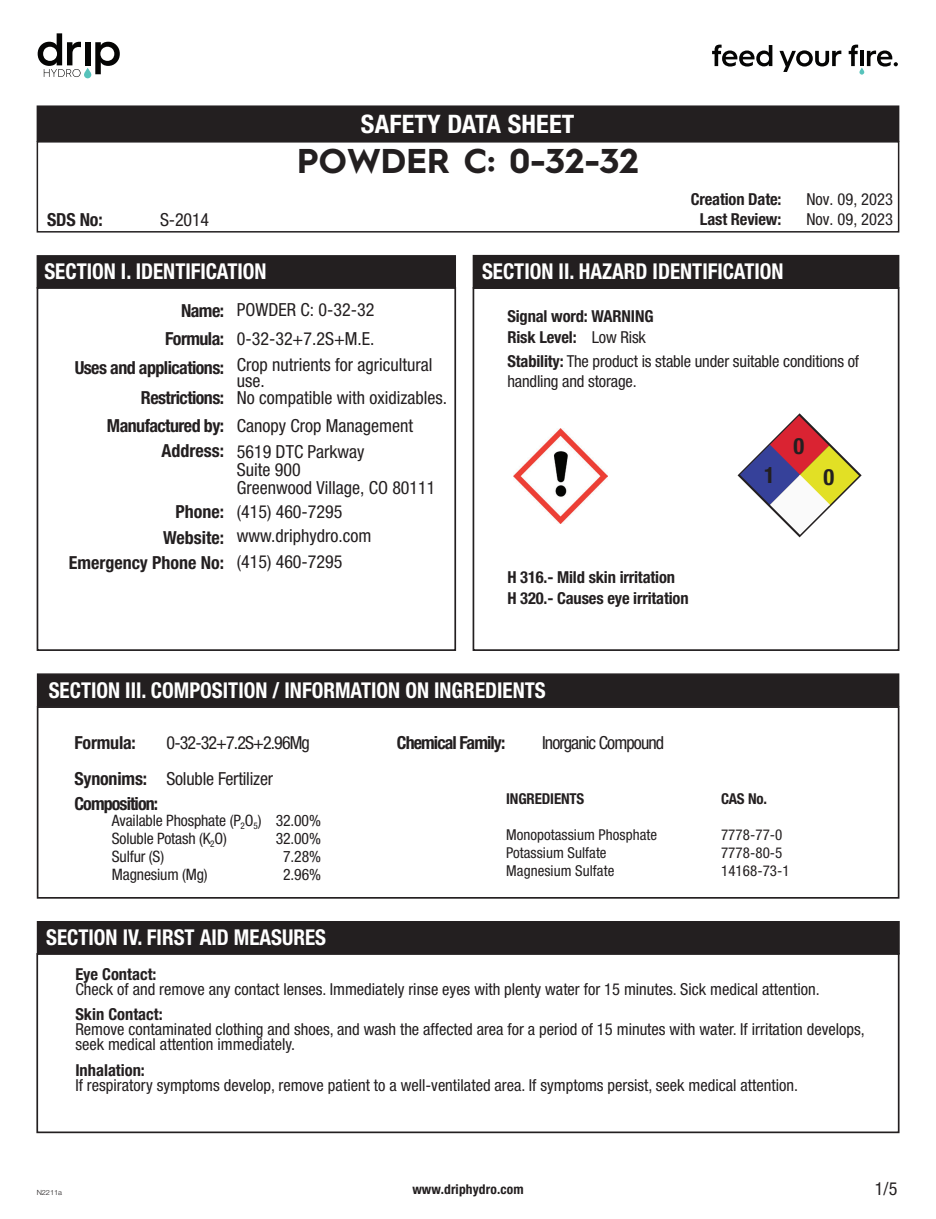
<style>
.page{position:relative;width:936px;height:1219px;background:#fff}
.page>*{position:absolute;margin:0;border:0;box-sizing:border-box;transform-origin:0 0}
.t1{font:700 34.5px "Hurme Geometric Sans 1";letter-spacing:.005em;color:#231f20}
.t2{font:700 condensed 25.5px "Helvetica Neue LT Pro";letter-spacing:.005em;color:#fff}
.t3{font:700 condensed 22.5px "Helvetica Neue LT Pro";color:#231f20}
.t4{font:700 condensed 21.9px "Helvetica Neue LT Pro";color:#fff;scale:.96 1}
.t5{font:condensed 18px/16.5px "Helvetica Neue LT Pro";color:#231f20}
.t6{font:700 condensed 18px/29px "Helvetica Neue LT Pro";letter-spacing:-.03em;color:#231f20;text-align:right}
.t7{font:700 condensed 18px/25.5px "Helvetica Neue LT Pro";color:#231f20;text-align:right}
.t8{font:condensed 18px "Helvetica Neue LT Pro";letter-spacing:-.05em;color:#231f20}
.t9{font:700 condensed 18px "Helvetica Neue LT Pro";letter-spacing:-.05em;color:#231f20}
.t10{font:700 condensed 18px "Helvetica Neue LT Pro";letter-spacing:-.01em;color:#231f20}
.t11{font:condensed 16.5px/19.5px "Helvetica Neue LT Pro";color:#231f20}
.t12{font:700 condensed 16.5px/21px "Helvetica Neue LT Pro";letter-spacing:-.01em;color:#231f20}
.t13{font:condensed 15.75px/18px "Helvetica Neue LT Pro";letter-spacing:-.01em;color:#231f20}
.t14{font:condensed 15px "Helvetica Neue LT Pro";letter-spacing:.005em;color:#231f20}
.t15{font:700 condensed 15px "Helvetica Neue LT Pro";letter-spacing:-.01em;color:#231f20}
.t16{font:700 condensed 13.5px "Helvetica Neue LT Pro";letter-spacing:.01em;color:#231f20}
.t17{font:300 7.2px "Helvetica Neue LT Pro";letter-spacing:-.015em;color:#231f20;scale:1.05 1}
.s1{font-weight:700}
.s2{font-weight:400}
</style>
<div class="page">
<div style="left:37px;top:105px;width:862px;height:37px;background:#231f20;border:2px solid #231f20"></div>
<div style="left:37px;top:141px;width:862px;height:92px;border:2px solid #231f20"></div>
<div style="left:37px;top:255px;width:419px;height:34px;background:#231f20;border:2px solid #231f20"></div>
<div style="left:37px;top:287px;width:419px;height:364px;border:2px solid #231f20"></div>
<div style="left:473px;top:255px;width:426px;height:33px;background:#231f20"></div>
<div style="left:473px;top:287px;width:426px;height:364px;border:2px solid #231f20"></div>
<svg style="left:738px;top:413px;width:124px;height:124px"></svg>
<img style="left:513px;top:429px;width:95px;height:94px">
<div style="left:37px;top:706px;width:862px;height:193px;border:2px solid #231f20"></div>
<div style="left:37px;top:673px;width:862px;height:34px;background:#231f20;border:2px solid #231f20"></div>
<div style="left:37px;top:921px;width:863px;height:34px;background:#231f20"></div>
<div style="left:36px;top:953px;width:864px;height:180px;border:2px solid #231f20"></div>
<svg style="left:38px;top:33px;width:82px;height:45px"></svg>
<svg style="left:712px;top:45px;width:60px;height:22px"></svg>
<svg style="left:779px;top:50px;width:62px;height:22px"></svg>
<svg style="left:849px;top:45px;width:49px;height:30px"></svg>
<h2 class="t2" style="left:361px;top:108px;width:215px">SAFETY DATA SHEET</h2>
<p class="t6" style="left:47px;top:205px;width:57px">SDS No:</p>
<h1 class="t1" style="left:297px;top:137px;width:343px">POWDER C: 0-32-32</h1>
<p class="t12" style="left:691px;top:189px;width:92px">Creation Date:</p>
<p class="t5" style="left:160px;top:211px;width:51px">S-2014</p>
<p class="t12" style="left:700px;top:209px;width:83px">Last Review:</p>
<h3 class="t4" style="left:44px;top:258px;width:233px">SECTION I. IDENTIFICATION</h3>
<h3 class="t4" style="left:482px;top:258px;width:316px">SECTION II. HAZARD IDENTIFICATION</h3>
<p class="t11" style="left:806px;top:189px;width:88px;line-height:20px">Nov. 09, 2023<br>Nov. 09, 2023</p>
<p class="t6" style="left:75px;top:296px;width:151px">Name:<br>Formula:<br>Uses and applications:<br>Restrictions:</p>
<p class="t5" style="left:237px;top:295px;width:139px;line-height:29.2px">POWDER C: 0-32-32<br>0-32-32+7.2S+M.E.</p>
<p class="t5" style="left:237px;top:356px;width:212px">Crop nutrients for agricultural use.<br>No compatible with oxidizables.</p>
<p class="t5" style="left:237px;top:412px;width:178px;line-height:26.2px;text-indent:-130px"><span class="s1">Manufactured by:</span> Canopy Crop Management<br>5619 DTC Parkway</p>
<p class="t5" style="left:237px;top:460px;width:200px;line-height:18px">Suite 900<br>Greenwood Village, CO 80111</p>
<p class="t5" style="left:237px;top:499px;width:136px;line-height:24px">(415) 460-7295 www.driphydro.com</p>
<p class="t5" style="left:237px;top:553px;width:107px">(415) 460-7295</p>
<p class="t7" style="left:161px;top:438px;width:64px">Address:</p>
<p class="t7" style="left:69px;top:499px;width:157px">Phone:<br>Website:<br>Emergency Phone No:</p>
<p class="t12" style="left:507px;top:306px;width:148px">Signal word: WARNING<br>Risk Level: <span class="s2">Low Risk</span></p>
<p class="t11" style="left:507px;top:352px;width:353px"><span class="s1">Stability:</span> The product is stable under suitable conditions of handling and storage.</p>
<p class="t12" style="left:507px;top:567px;width:183px">H 316.- Mild skin irritation<br>H 320.- Causes eye irritation</p>
<h3 class="t3" style="left:764px;top:462px;width:12px">1</h3>
<h3 class="t3" style="left:794px;top:432px;width:12px">0</h3>
<h3 class="t3" style="left:824px;top:463px;width:12px">0</h3>
<h3 class="t4" style="left:49px;top:677px;width:519px">SECTION III. COMPOSITION / INFORMATION ON INGREDIENTS</h3>
<p class="t10" style="left:75px;top:732px;width:63px">Formula:</p>
<p class="t8" style="left:167px;top:732px;width:145px">0-32-32+7.2S+2.96Mg</p>
<p class="t9" style="left:397px;top:732px;width:110px">Chemical Family:</p>
<p class="t8" style="left:542px;top:732px;width:124px">Inorganic Compound</p>
<p class="t5" style="left:75px;top:770px;width:200px"><span class="s1">Synonims:</span> Soluble Fertilizer</p>
<p class="t13" style="left:112px;top:812px;width:151px">Available Phosphate (P<sub>2</sub>O<sub>5</sub>)<br>Soluble Potash (K<sub>2</sub>O)<br>Sulfur (S)<br>Magnesium (Mg)</p>
<p class="t15" style="left:506px;top:790px;width:80px">INGREDIENTS</p>
<p class="t15" style="left:721px;top:790px;width:48px">CAS No.</p>
<p class="t14" style="left:506px;top:826px;width:153px">Monopotassium Phosphate</p>
<p class="t14" style="left:721px;top:826px;width:63px">7778-77-0</p>
<p class="t14" style="left:506px;top:844px;width:102px">Potassium Sulfate</p>
<p class="t14" style="left:721px;top:844px;width:63px">7778-80-5</p>
<p class="t14" style="left:506px;top:862px;width:110px">Magnesium Sulfate</p>
<p class="t14" style="left:721px;top:862px;width:70px">14168-73-1</p>
<p class="t9" style="left:75px;top:792px;width:85px">Composition:</p>
<p class="t13" style="left:276px;top:812px;width:47px;text-align:center">32.00%<br>32.00%<br>7.28%<br>2.96%</p>
<h3 class="t4" style="left:46px;top:924px;width:293px">SECTION IV. FIRST AID MEASURES</h3>
<p class="t12" style="left:75px;top:963px;width:83px">Eye Contact:</p>
<p class="t11" style="left:75px;top:979px;width:746px">Check of and remove any contact lenses. Immediately rinse eyes with plenty water for 15 minutes. Sick medical attention.</p>
<p class="t12" style="left:75px;top:1004px;width:89px">Skin Contact:</p>
<p class="t11" style="left:75px;top:1022px;width:791px;line-height:15px">Remove contaminated clothing and shoes, and wash the affected area for a period of 15 minutes with water. If irritation develops, seek medical attention immediately.</p>
<p class="t12" style="left:75px;top:1059px;width:71px">Inhalation:</p>
<p class="t11" style="left:75px;top:1075px;width:724px">If respiratory symptoms develop, remove patient to a well-ventilated area. If symptoms persist, seek medical attention.</p>
<p class="t17" style="left:37px;top:1188px;width:26px">N2211a</p>
<p class="t5" style="left:875px;top:1180px;width:24px">1/5</p>
<p class="t16" style="left:412px;top:1181px;width:113px">www.driphydro.com</p>
</div>
